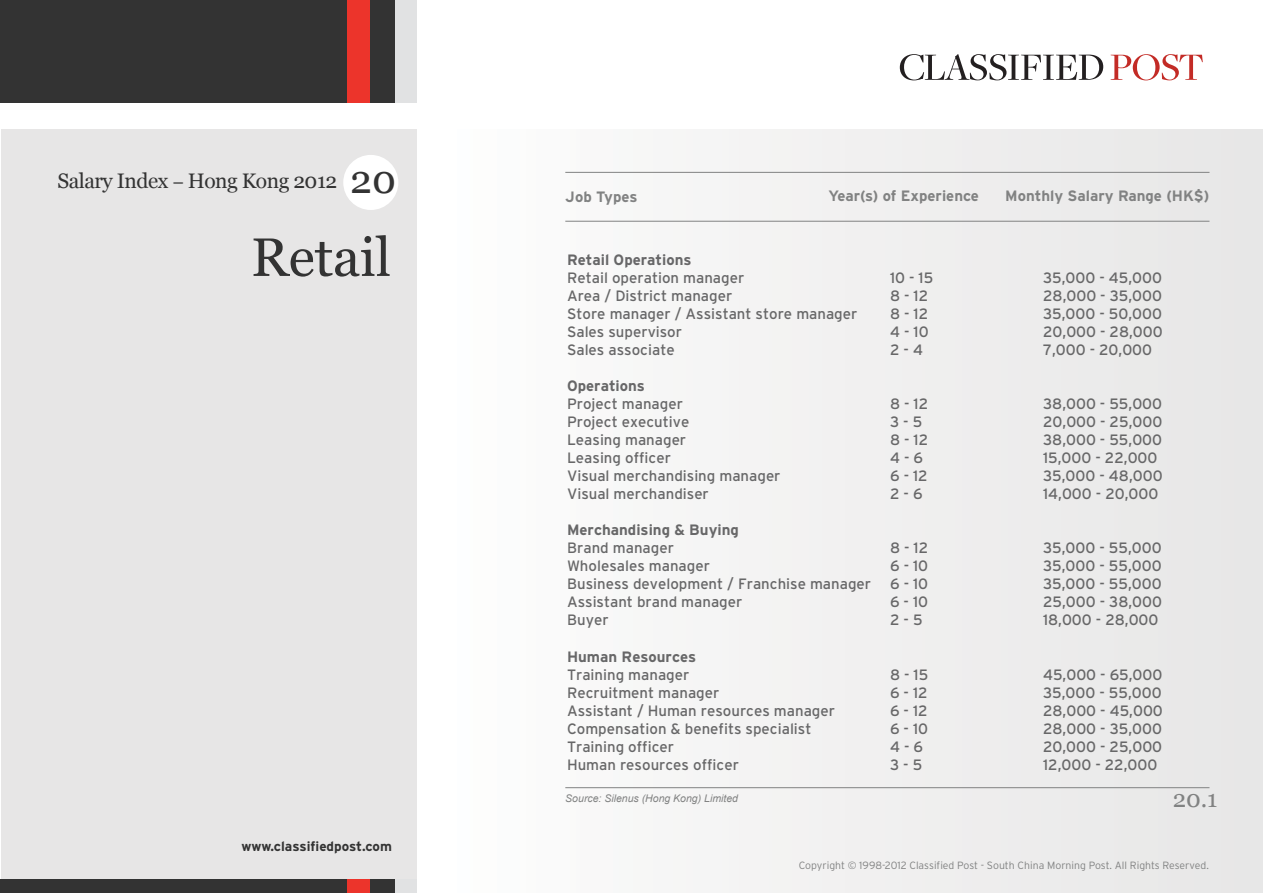
<style>
.page{position:relative;width:1263px;height:893px;background:#fff}
.page>*{position:absolute;margin:0;border:0;box-sizing:border-box;transform-origin:0 0}
.t1{font:54px "Georgia";letter-spacing:-.005em;color:#333}
.t2{font:39px "Georgia";color:#333}
.t3{font:24px "Georgia";color:#818282}
.t4{font:21px "Georgia";letter-spacing:-.025em;color:#333}
.t5{font:15px/18px "Interstate";color:#676768}
.t6{font:700 15px "Interstate";color:#818282}
.t7{font:700 15px/18px "Interstate";color:#676768}
.t8{font:700 13.5px "Interstate";color:#333}
.t9{font:300 10.5px "Interstate";color:#818282}
.t10{font:italic 10.5px "Arial";color:#818282}
.s1{font-family:"Adobe Ming Std";font-weight:300}
.s2{font-weight:700}
.s3{font-weight:400}
</style>
<div class="page">
<div style="left:417px;top:129px;width:846px;height:764px;background:linear-gradient(to right,#fefefe,#e6e6e5)"></div>
<div style="left:1px;top:129px;width:416px;height:764px;background:#e7e6e6"></div>
<div style="left:0;top:0;width:348px;height:102px;background:#333"></div>
<div style="left:394px;top:0;width:23px;height:102px;background:#e1e2e3"></div>
<div style="left:348px;top:0;width:22px;height:102px;background:#ec342b"></div>
<div style="left:370px;top:0;width:24px;height:102px;background:#333"></div>
<div style="left:0;top:880px;width:348px;height:13px;background:#333"></div>
<div style="left:394px;top:880px;width:23px;height:13px;background:#e1e2e3"></div>
<div style="left:348px;top:880px;width:22px;height:13px;background:#ec342b"></div>
<div style="left:370px;top:880px;width:24px;height:13px;background:#333"></div>
<hr style="left:565px;top:172px;width:644px;height:1px;background:#818282">
<hr style="left:565px;top:221px;width:644px;height:1px;background:#818282">
<hr style="left:565px;top:787px;width:644px;height:1px;background:#818282">
<div style="left:343px;top:155px;width:55px;height:55px;background:#fff;border-radius:50%"></div>
<svg style="left:1110px;top:54px;width:93px;height:26px"></svg>
<svg style="left:900px;top:54px;width:203px;height:26px"></svg>
<p class="t4" style="left:58px;top:169px;width:281px">Salary Index <span class="s1">-</span> Hong Kong 2012</p>
<p class="t2" style="left:350px;top:157px;width:47px">20</p>
<p class="t1" style="left:251px;top:227px;width:142px">Retail</p>
<p class="t8" style="left:241px;top:839px;width:152px">www.classifiedpost.com</p>
<p class="t6" style="left:565px;top:188px;width:74px">Job Types</p>
<p class="t6" style="left:828px;top:187px;width:152px">Year(s) of Experience</p>
<p class="t6" style="left:1005px;top:187px;width:205px">Monthly Salary Range (HK$)</p>
<p class="t5" style="left:567px;top:251px;width:179px"><span class="s2">Retail Operations<br></span>Retail operation manager</p>
<p class="t5" style="left:890px;top:269px;width:45px">10 - 15</p>
<p class="t5" style="left:1043px;top:269px;width:120px">35,000 - 45,000</p>
<p class="t5" style="left:567px;top:287px;width:167px">Area / District manager</p>
<p class="t5" style="left:890px;top:287px;width:40px">8 - 12</p>
<p class="t5" style="left:1043px;top:287px;width:120px">28,000 - 35,000</p>
<p class="t5" style="left:567px;top:305px;width:292px">Store manager / Assistant store manager</p>
<p class="t5" style="left:890px;top:305px;width:40px">8 - 12</p>
<p class="t5" style="left:1043px;top:305px;width:120px">35,000 - 50,000</p>
<p class="t5" style="left:567px;top:323px;width:117px">Sales supervisor</p>
<p class="t5" style="left:890px;top:323px;width:40px">4 - 10</p>
<p class="t5" style="left:1043px;top:323px;width:121px">20,000 - 28,000</p>
<p class="t5" style="left:567px;top:341px;width:109px">Sales associate</p>
<p class="t5" style="left:890px;top:341px;width:34px">2 - 4</p>
<p class="t5" style="left:1043px;top:341px;width:111px">7,000 - 20,000</p>
<p class="t5" style="left:567px;top:377px;width:117px"><span class="s2">Operations<br></span>Project manager</p>
<p class="t5" style="left:890px;top:395px;width:40px">8 - 12</p>
<p class="t5" style="left:1043px;top:395px;width:121px">38,000 - 55,000</p>
<p class="t5" style="left:567px;top:413px;width:124px">Project executive</p>
<p class="t5" style="left:890px;top:413px;width:34px">3 - 5</p>
<p class="t5" style="left:1043px;top:413px;width:121px">20,000 - 25,000</p>
<p class="t5" style="left:567px;top:431px;width:121px">Leasing manager</p>
<p class="t5" style="left:890px;top:431px;width:40px">8 - 12</p>
<p class="t5" style="left:1043px;top:431px;width:121px">38,000 - 55,000</p>
<p class="t5" style="left:567px;top:449px;width:105px">Leasing officer</p>
<p class="t5" style="left:890px;top:449px;width:35px">4 - 6</p>
<p class="t5" style="left:1043px;top:449px;width:116px">15,000 - 22,000</p>
<p class="t5" style="left:567px;top:467px;width:215px">Visual merchandising manager</p>
<p class="t5" style="left:890px;top:467px;width:39px">6 - 12</p>
<p class="t5" style="left:1043px;top:467px;width:121px">35,000 - 48,000</p>
<p class="t5" style="left:567px;top:485px;width:143px">Visual merchandiser</p>
<p class="t5" style="left:890px;top:485px;width:34px">2 - 6</p>
<p class="t5" style="left:1043px;top:485px;width:117px">14,000 - 20,000</p>
<p class="t7" style="left:567px;top:521px;width:173px">Merchandising &amp; Buying<br><span class="s3">Brand manager</span></p>
<p class="t5" style="left:890px;top:539px;width:40px">8 - 12</p>
<p class="t5" style="left:1043px;top:539px;width:120px">35,000 - 55,000</p>
<p class="t5" style="left:567px;top:557px;width:144px">Wholesales manager</p>
<p class="t5" style="left:890px;top:557px;width:40px">6 - 10</p>
<p class="t5" style="left:1043px;top:557px;width:120px">35,000 - 55,000</p>
<p class="t5" style="left:567px;top:575px;width:306px">Business development / Franchise manager</p>
<p class="t5" style="left:890px;top:575px;width:40px">6 - 10</p>
<p class="t5" style="left:1043px;top:575px;width:120px">35,000 - 55,000</p>
<p class="t5" style="left:567px;top:593px;width:177px">Assistant brand manager</p>
<p class="t5" style="left:890px;top:593px;width:40px">6 - 10</p>
<p class="t5" style="left:1043px;top:593px;width:120px">25,000 - 38,000</p>
<p class="t5" style="left:567px;top:611px;width:43px">Buyer</p>
<p class="t5" style="left:890px;top:611px;width:34px">2 - 5</p>
<p class="t5" style="left:1043px;top:611px;width:117px">18,000 - 28,000</p>
<p class="t5" style="left:567px;top:647px;width:131px"><span class="s2">Human Resources<br></span>Training manager</p>
<p class="t5" style="left:890px;top:665px;width:40px">8 - 15</p>
<p class="t5" style="left:1043px;top:665px;width:121px">45,000 - 65,000</p>
<p class="t5" style="left:567px;top:683px;width:154px">Recruitment manager</p>
<p class="t5" style="left:890px;top:683px;width:39px">6 - 12</p>
<p class="t5" style="left:1043px;top:683px;width:120px">35,000 - 55,000</p>
<p class="t5" style="left:567px;top:701px;width:270px">Assistant / Human resources manager</p>
<p class="t5" style="left:890px;top:701px;width:39px">6 - 12</p>
<p class="t5" style="left:1043px;top:701px;width:121px">28,000 - 45,000</p>
<p class="t5" style="left:567px;top:719px;width:246px">Compensation &amp; benefits specialist</p>
<p class="t5" style="left:890px;top:719px;width:40px">6 - 10</p>
<p class="t5" style="left:1043px;top:719px;width:120px">28,000 - 35,000</p>
<p class="t5" style="left:567px;top:737px;width:109px">Training officer</p>
<p class="t5" style="left:890px;top:737px;width:35px">4 - 6</p>
<p class="t5" style="left:1043px;top:737px;width:121px">20,000 - 25,000</p>
<p class="t5" style="left:567px;top:755px;width:173px">Human resources officer</p>
<p class="t5" style="left:890px;top:755px;width:34px">3 - 5</p>
<p class="t5" style="left:1043px;top:755px;width:116px">12,000 - 22,000</p>
<p class="t10" style="left:565px;top:791px;width:174px">Source: Silenus (Hong Kong) Limited</p>
<p class="t3" style="left:1173px;top:785px;width:46px">20.1</p>
<p class="t9" style="left:799px;top:860px;width:412px">Copyright © 1998-2012 Classified Post - South China Morning Post. All Rights Reserved.</p>
</div>
